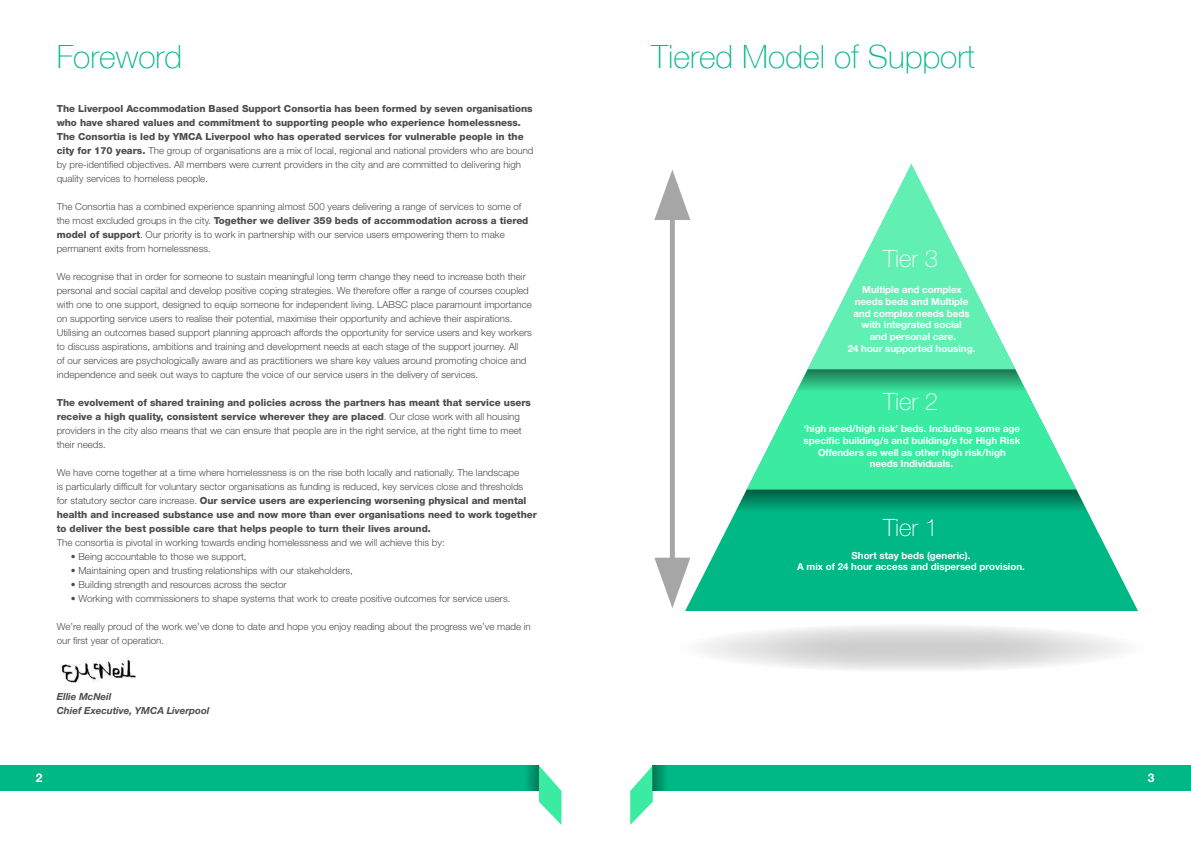
<style>
.page{position:relative;width:1191px;height:842px;background:#fff}
.page>*{position:absolute;margin:0;border:0;box-sizing:border-box;transform-origin:0 0}
.t1{font:100 32px "Helve Nue";color:#00b885}
.t2{font:100 23.9px "Helvetica Neue";color:#fff}
.t3{font:700 12px "Helvetica Neue";color:#fff}
.t4{font:300 9.8px/14px "Helvetica Neue";color:#4c4c4c}
.t5{font:800 9.8px/14px "Helvetica Neue";color:#4c4c4c}
.t6{font:700 9.8px/11.7px "Helvetica Neue";color:#fff;text-align:center}
.t7{font:italic 700 9.8px/14px "Helvetica Neue";color:#4c4c4c}
.s1{font-weight:300}
.s2{font-weight:800}
</style>
<div class="page">
<div style="left:0;top:765px;width:539px;height:26px;background:#00b885"></div>
<svg style="left:539px;top:765px;width:22px;height:60px"></svg>
<svg style="left:527px;top:765px;width:12px;height:26px"></svg>
<div style="left:653px;top:765px;width:538px;height:26px;background:#00b885"></div>
<svg style="left:630px;top:765px;width:23px;height:60px"></svg>
<svg style="left:653px;top:765px;width:13px;height:26px"></svg>
<svg style="left:676px;top:624px;width:472px;height:49px"></svg>
<svg style="left:694px;top:489px;width:444px;height:122px;fill:#00b885"></svg>
<svg style="left:746px;top:390px;width:330px;height:100px;fill:#3aeba1"></svg>
<svg style="left:808px;top:164px;width:207px;height:205px;fill:#69efb7"></svg>
<svg style="left:796px;top:369px;width:230px;height:22px"></svg>
<svg style="left:735px;top:490px;width:352px;height:22px"></svg>
<svg style="left:654px;top:170px;width:40px;height:441px"></svg>
<img style="left:60px;top:659px;width:76px;height:24px">
<h1 class="t1" style="left:57px;top:43px;width:127px">Foreword</h1>
<h1 class="t1" style="left:651px;top:43px;width:325px">Tiered Model of Support</h1>
<p class="t5" style="left:57px;top:103px;width:478px">The Liverpool Accommodation Based Support Consortia has been formed by seven organisations who have shared values and commitment to supporting people who experience homelessness.<br>The Consortia is led by YMCA Liverpool who has operated services for vulnerable people in the city for 170 years. <span class="s1">The group of organisations are a mix of local, regional and national providers who are bound by pre-identified objectives. All members were current providers in the city and are committed to delivering high quality services to homeless people.</span></p>
<p class="t4" style="left:57px;top:201px;width:473px">The Consortia has a combined experience spanning almost 500 years delivering a range of services to some of the most excluded groups in the city. <span class="s2">Together we deliver 359 beds of accommodation across a tiered model of support</span>. Our priority is to work in partnership with our service users empowering them to make permanent exits from homelessness.</p>
<p class="t4" style="left:57px;top:271px;width:476px">We recognise that in order for someone to sustain meaningful long term change they need to increase both their personal and social capital and develop positive coping strategies. We therefore offer a range of courses coupled with one to one support, designed to equip someone for independent living. LABSC place paramount importance on supporting service users to realise their potential, maximise their opportunity and achieve their aspirations.<br>Utilising an outcomes based support planning approach affords the opportunity for service users and key workers to discuss aspirations, ambitions and training and development needs at each stage of the support journey. All<br>of our services are psychologically aware and as practitioners we share key values around promoting choice and independence and seek out ways to capture the voice of our service users in the delivery of services.</p>
<p class="t5" style="left:57px;top:397px;width:476px">The evolvement of shared training and policies across the partners has meant that service users receive a high quality, consistent service wherever they are placed<span class="s1">. Our close work with all housing providers in the city also means that we can ensure that people are in the right service, at the right time to meet their needs.</span></p>
<p class="t4" style="left:57px;top:467px;width:482px">We have come together at a time where homelessness is on the rise both locally and nationally. The landscape<br>is particularly difficult for voluntary sector organisations as funding is reduced, key services close and thresholds<br>for statutory sector care increase. <span class="s2">Our service users are experiencing worsening physical and mental health and increased substance use and now more than ever organisations need to work together to deliver the best possible care that helps people to turn their lives around.</span></p>
<p class="t4" style="left:57px;top:537px;width:389px">The consortia is pivotal in working towards ending homelessness and we will achieve this by:</p>
<p class="t4" style="left:71px;top:551px;width:177px">• Being accountable to those we support,</p>
<p class="t4" style="left:71px;top:565px;width:283px">• Maintaining open and trusting relationships with our stakeholders,</p>
<p class="t4" style="left:71px;top:579px;width:217px">• Building strength and resources across the sector</p>
<p class="t4" style="left:71px;top:593px;width:441px">• Working with commissioners to shape systems that work to create positive outcomes for service users.</p>
<p class="t4" style="left:57px;top:621px;width:475px">We’re really proud of the work we’ve done to date and hope you enjoy reading about the progress we’ve made in our first year of operation.</p>
<p class="t7" style="left:57px;top:691px;width:154px">Ellie McNeil<br>Chief Executive, YMCA Liverpool</p>
<h2 class="t2" style="left:883px;top:250px;width:57px">Tier 3</h2>
<p class="t6" style="left:847px;top:285px;width:129px">Multiple and complex needs beds and Multiple and complex needs beds with integrated social<br>and personal care.<br>24 hour supported housing.</p>
<h2 class="t2" style="left:883px;top:393px;width:57px">Tier 2</h2>
<p class="t6" style="left:803px;top:424px;width:218px">‘high need/high risk’ beds. Including some age specific building/s and building/s for High Risk Offenders as well as other high risk/high needs Individuals.</p>
<h2 class="t2" style="left:883px;top:519px;width:57px">Tier 1</h2>
<p class="t6" style="left:797px;top:550px;width:229px">Short stay beds (generic).<br>A mix of 24 hour access and dispersed provision.</p>
<p class="t3" style="left:36px;top:773px;width:8px">2</p>
<p class="t3" style="left:1147px;top:773px;width:8px">3</p>
</div>
